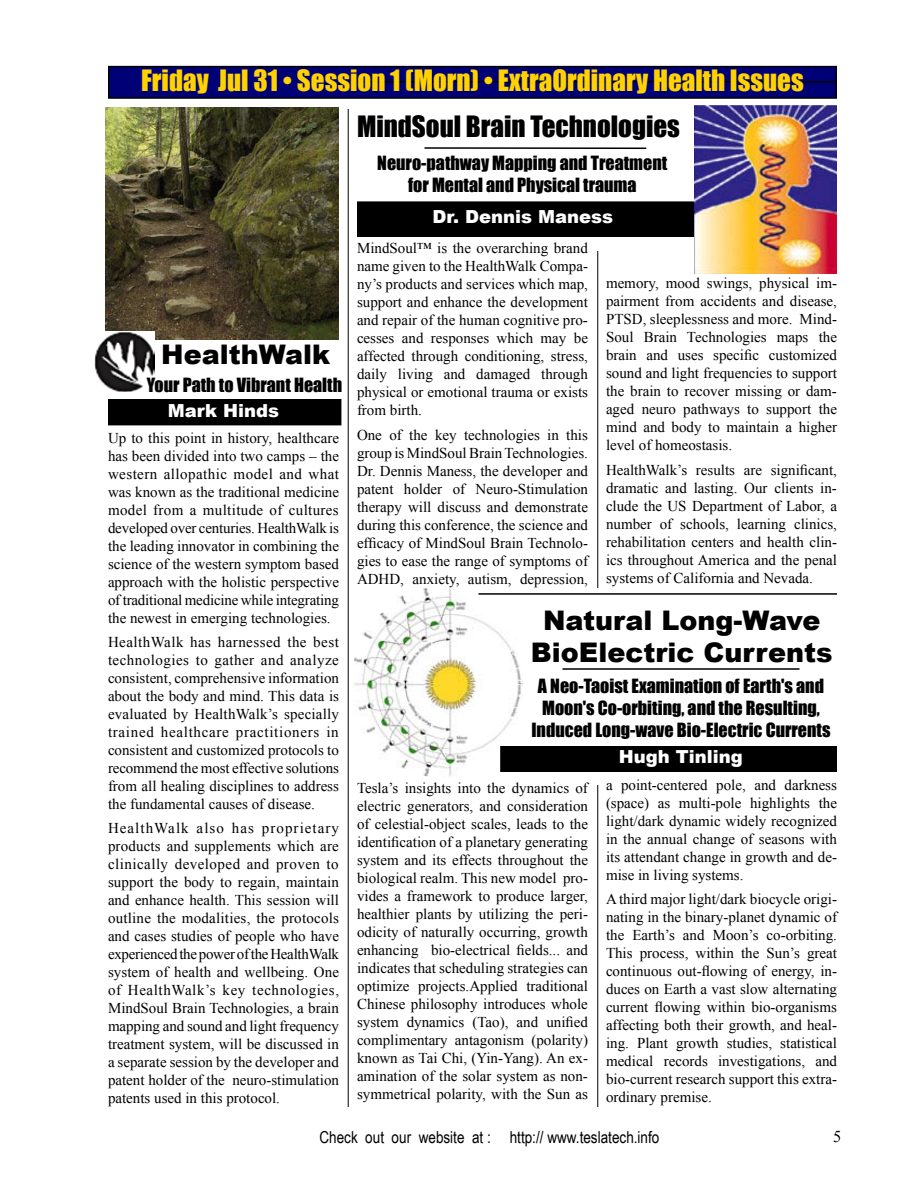
<style>
.page{position:relative;width:918px;height:1188px;background:#fff}
.page>*{position:absolute;margin:0;border:0;box-sizing:border-box;transform-origin:0 0}
.t1{font:27px "Impact";color:#ffd200}
.t2{font:900 27px/32.4px "Arial";color:#000;text-align:center}
.t3{font:27px "Impact";color:#000}
.t4{font:18px/21.6px "Impact";color:#000;text-align:center}
.t5{font:900 18px "Arial";color:#fff}
.t6{font:16.5px "Arial Narrow";color:#000}
.t7{font:16.5px "Times New Roman";color:#000}
.t8{font:15px/18px "Times New Roman";color:#000;text-align:justify}
</style>
<div class="page">
<hr style="left:348px;top:81px;width:1px;height:1026px;background:#000">
<hr style="left:597px;top:81px;width:1px;height:1026px;background:#000">
<div style="left:588px;top:588px;width:18px;height:196px;background:#fff"></div>
<img style="left:354px;top:588px;width:169px;height:189px">
<div style="left:588px;top:56px;width:18px;height:194px;background:#fff"></div>
<div style="left:501px;top:747px;width:335px;height:24px;background:#000"></div>
<div style="left:500px;top:746px;width:337px;height:26px;border:2px solid #000"></div>
<div style="left:339px;top:56px;width:18px;height:53px;background:#fff"></div>
<div style="left:109px;top:67px;width:727px;height:31px;background:#000076"></div>
<div style="left:108px;top:66px;width:729px;height:33px;border:2px solid #000"></div>
<hr style="left:357px;top:81px;width:480px;height:1px;background:#000">
<div style="left:109px;top:400px;width:232px;height:25px;background:#000"></div>
<div style="left:108px;top:399px;width:233px;height:26px;border:2px solid #000"></div>
<div style="left:358px;top:202px;width:336px;height:34px;background:#000"></div>
<div style="left:357px;top:201px;width:337px;height:36px;border:2px solid #000"></div>
<img style="left:105px;top:107px;width:234px;height:233px">
<img style="left:94px;top:331px;width:60px;height:61px">
<hr style="left:562px;top:668px;width:238px;height:2px;background:#000">
<hr style="left:478px;top:593px;width:359px;height:2px;background:#000">
<img style="left:694px;top:106px;width:143px;height:167px">
<hr style="left:424px;top:147px;width:222px;height:2px;background:#000">
<h1 class="t1" style="left:141px;top:60px;width:664px">Friday Jul 31 • Session 1 (Morn) • ExtraOrdinary Health Issues</h1>
<h1 class="t3" style="left:357px;top:105px;width:325px">MindSoul Brain Technologies</h1>
<h1 class="t2" style="left:161px;top:338px;width:171px">HealthWalk</h1>
<p class="t4" style="left:147px;top:373px;width:197px">Your Path to Vibrant Health</p>
<p class="t5" style="left:168px;top:398px;width:113px">Mark Hinds</p>
<p class="t8" style="left:108px;top:428px;width:233px">Up to this point in history, healthcare has been divided into two camps – the western allopathic model and what was known as the traditional medicine model from a multitude of cultures developed over centuries. HealthWalk is the leading innovator in combining the science of the western symptom based approach with the holistic perspective of traditional medicine while integrating the newest in emerging technologies.</p>
<p class="t8" style="left:108px;top:633px;width:233px">HealthWalk has harnessed the best technologies to gather and analyze consistent, comprehensive information about the body and mind. This data is evaluated by HealthWalk’s specially trained healthcare practitioners in consistent and customized protocols to recommend the most effective solutions from all healing disciplines to address the fundamental causes of disease.</p>
<p class="t8" style="left:108px;top:819px;width:233px">HealthWalk also has proprietary products and supplements which are clinically developed and proven to support the body to regain, maintain and enhance health. This session will outline the modalities, the protocols and cases studies of people who have experienced the power of the HealthWalk system of health and wellbeing. One of HealthWalk’s key technologies, MindSoul Brain Technologies, a brain mapping and sound and light frequency treatment system, will be discussed in a separate session by the developer and patent holder of the neuro-stimulation patents used in this protocol.</p>
<p class="t4" style="left:377px;top:152px;width:291px">Neuro-pathway Mapping and Treatment for Mental and Physical trauma</p>
<p class="t5" style="left:433px;top:203px;width:182px">Dr. Dennis Maness</p>
<p class="t8" style="left:357px;top:239px;width:233px">MindSoul™ is the overarching brand name given to the HealthWalk Compa&shy;ny’s products and services which map, support and enhance the development and repair of the human cognitive pro&shy;cesses and responses which may be affected through conditioning, stress, daily living and damaged through physical or emotional trauma or exists from birth.</p>
<p class="t8" style="left:357px;top:426px;width:233px">One of the key technologies in this group is MindSoul Brain Technologies.<br>Dr. Dennis Maness, the developer and patent holder of Neuro-Stimulation therapy will discuss and demonstrate during this conference, the science and efficacy of MindSoul Brain Technolo&shy;gies to ease the range of symptoms of ADHD, anxiety, autism, depression,</p>
<p class="t8" style="left:606px;top:274px;width:233px">memory, mood swings, physical im&shy;pairment from accidents and disease, PTSD, sleeplessness and more. Mind-Soul Brain Technologies maps the brain and uses specific customized sound and light frequencies to support the brain to recover missing or dam&shy;aged neuro pathways to support the mind and body to maintain a higher level of homeostasis.</p>
<p class="t8" style="left:606px;top:460px;width:233px">HealthWalk’s results are significant, dramatic and lasting. Our clients in&shy;clude the US Department of Labor, a number of schools, learning clinics, rehabilitation centers and health clin&shy;ics throughout America and the penal systems of California and Nevada.</p>
<h1 class="t2" style="left:531px;top:603px;width:303px">Natural Long-Wave<br>BioElectric Currents</h1>
<p class="t4" style="left:531px;top:675px;width:301px">A Neo-Taoist Examination of Earth's and<br>Moon's Co-orbiting, and the Resulting,<br>Induced Long-wave Bio-Electric Currents</p>
<p class="t5" style="left:619px;top:743px;width:126px">Hugh Tinling</p>
<p class="t8" style="left:357px;top:779px;width:233px">Tesla’s insights into the dynamics of electric generators, and consideration of celestial-object scales, leads to the identification of a planetary generating system and its effects throughout the biological realm. This new model pro&shy;vides a framework to produce larger, healthier plants by utilizing the peri&shy;odicity of naturally occurring, growth enhancing bio-electrical fields... and indicates that scheduling strategies can optimize projects.Applied traditional Chinese philosophy introduces whole system dynamics (Tao), and unified complimentary antagonism (polarity) known as Tai Chi, (Yin-Yang). An ex&shy;amination of the solar system as non&shy;symmetrical polarity, with the Sun as</p>
<p class="t8" style="left:606px;top:776px;width:233px">a point-centered pole, and darkness (space) as multi-pole highlights the light/dark dynamic widely recognized in the annual change of seasons with its attendant change in growth and de&shy;mise in living systems.</p>
<p class="t8" style="left:606px;top:890px;width:233px">A third major light/dark biocycle origi&shy;nating in the binary-planet dynamic of the Earth’s and Moon’s co-orbiting.<br>This process, within the Sun’s great continuous out-flowing of energy, in&shy;duces on Earth a vast slow alternating current flowing within bio-organisms affecting both their growth, and heal&shy;ing. Plant growth studies, statistical medical records investigations, and bio-current research support this extra&shy;ordinary premise.</p>
<p class="t6" style="left:319px;top:1125px;width:341px">Check out our website at : http:// www.teslatech.info</p>
<p class="t7" style="left:833px;top:1125px;width:10px">5</p>
</div>
